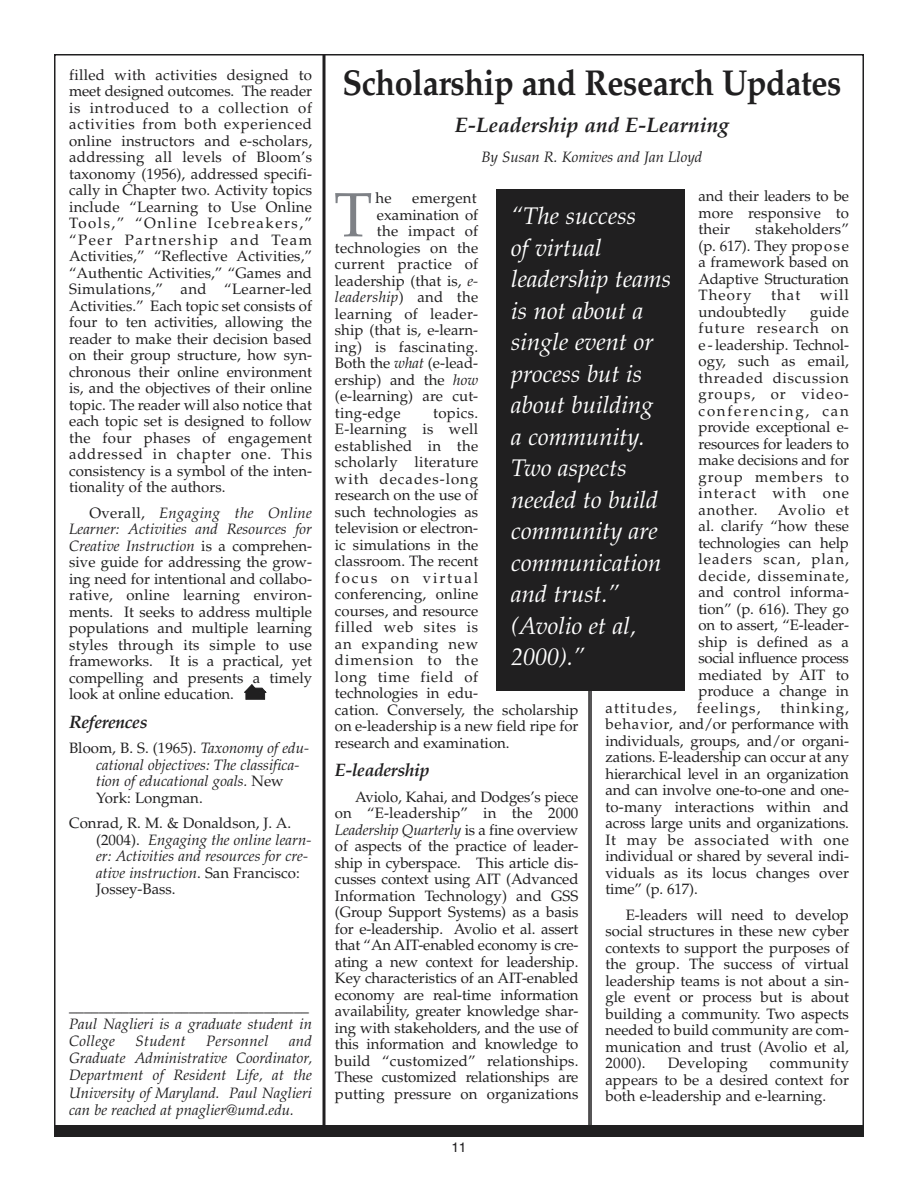
<style>
.page{position:relative;width:918px;height:1188px;background:#fff}
.page>*{position:absolute;margin:0;border:0;box-sizing:border-box;transform-origin:0 0}
.t1{font:62.55px "Palatino";color:#7e8186}
.t2{font:700 36px "Palatino";letter-spacing:-.015em;color:#201f20;scale:.9 1}
.t3{font:italic 24px/31.5px "Palatino";color:#fff}
.t4{font:italic 700 21px "Palatino";color:#201f20}
.t5{font:italic 700 18px "Palatino";letter-spacing:-.02em;color:#201f20}
.t6{font:15px/16.5px "Palatino";color:#201f20;text-align:justify}
.t7{font:italic 15px/16.5px "Palatino";color:#201f20}
.t8{font:15px "Palatino";letter-spacing:.02em;color:#201f20}
.t9{font:italic 15px "Palatino";letter-spacing:.02em;color:#201f20}
.t10{font:15px "Palatino";letter-spacing:.07em;color:#201f20}
.t11{font:13.5px "Helvetica";color:#201f20}
.s1{font-style:italic}
.s2{font-style:normal}
</style>
<div class="page">
<div style="left:246px;top:692px;width:19px;height:7px;background:#201f20"></div>
<svg style="left:244px;top:684px;width:22px;height:9px"></svg>
<svg style="left:322px;top:54px;width:4px;height:1071px;background:#575657"></svg>
<hr style="left:590px;top:68px;width:2px;height:1064px;background:#201f20">
<div style="left:54px;top:1125px;width:810px;height:12px;background:#201f20"></div>
<div style="left:333px;top:68px;width:517px;height:121px;background:#fff"></div>
<hr style="left:588px;top:189px;width:2px;height:942px;background:#201f20">
<div style="left:496px;top:189px;width:189px;height:501px;background:#201f20"></div>
<p class="t6" style="left:69px;top:68px;width:244px">filled with activities designed to meet designed outcomes. The reader is introduced to a collection of activities from both experienced online instructors and e-scholars, addressing all levels of Bloom’s taxonomy (1956), addressed specifi&shy;cally in Chapter two. Activity topics include “Learning to Use Online Tools,” “Online Icebreakers,” “Peer Partnership and Team Activities,” “Reflective Activities,” “Authentic Activities,” “Games and Simulations,” and “Learner-led Activities.” Each topic set consists of four to ten activities, allowing the reader to make their decision based on their group structure, how syn&shy;chronous their online environment is, and the objectives of their online topic. The reader will also notice that each topic set is designed to follow the four phases of engagement addressed in chapter one. This consistency is a symbol of the inten&shy;tionality of the authors.</p>
<p class="t6" style="left:69px;top:506px;width:244px;text-indent:20px">Overall, <span class="s1">Engaging the Online Learner: Activities and Resources for Creative Instruction</span> is a comprehen&shy;sive guide for addressing the grow&shy;ing need for intentional and collabo&shy;rative, online learning environ&shy;ments. It seeks to address multiple populations and multiple learning styles through its simple to use frameworks. It is a practical, yet compelling and presents a timely look at online education.</p>
<p class="t5" style="left:69px;top:715px;width:80px">References</p>
<p class="t7" style="left:96px;top:742px;width:214px;text-indent:-27px"><span class="s2">Bloom, B. S. (1965).</span> Taxonomy of edu&shy;cational objectives: The classifica&shy;tion of educational goals. <span class="s2">New<br>York: Longman.</span></p>
<p class="t7" style="left:96px;top:817px;width:217px;text-indent:-27px"><span class="s2">Conrad, R. M. &amp; Donaldson, J. A. (2004).</span> Engaging the online learn&shy;er: Activities and resources for cre&shy;ative instruction<span class="s2">. San Francisco:<br>Jossey-Bass.</span></p>
<p class="t6" style="left:69px;top:1000px;width:242px">________________________________</p>
<p class="t7" style="left:69px;top:1017px;width:244px;line-height:17.2px">Paul Naglieri is a graduate student in<br>College</p>
<p class="t7" style="left:69px;top:1034px;width:244px;line-height:17.2px;text-align:justify;text-indent:220px">and Graduate Administrative Coordinator, Department of Resident Life, at the University of Maryland. Paul Naglieri can be reached at pnaglier@umd.edu.</p>
<p class="t9" style="left:136px;top:1035px;width:52px">Student</p>
<p class="t9" style="left:206px;top:1035px;width:64px">Personnel</p>
<h2 class="t2" style="left:342px;top:69px;width:556px">Scholarship and Research Updates</h2>
<h3 class="t4" style="left:455px;top:117px;width:276px">E-Leadership and E-Learning</h3>
<p class="t7" style="left:481px;top:151px;width:222px">By Susan R. Komives and Jan Lloyd</p>
<p class="t6" style="left:699px;top:190px;width:152px">and their leaders to be more responsive to their</p>
<h1 class="t1" style="left:334px;top:190px;width:40px">T</h1>
<p class="t6" style="left:375px;top:192px;width:18px">he</p>
<p class="t8" style="left:412px;top:192px;width:66px">emergent</p>
<h3 class="t3" style="left:511px;top:203px;width:161px">“The success<br>of virtual leadership teams is not about a single event or process but is about building<br>a community.<br>Two aspects needed to build community are communication and trust.” (Avolio et al,<br>2000).”</h3>
<p class="t6" style="left:377px;top:208px;width:103px">examination of</p>
<p class="t8" style="left:377px;top:225px;width:103px">the impact of</p>
<p class="t6" style="left:335px;top:241px;width:145px">technologies on the</p>
<p class="t8" style="left:335px;top:258px;width:145px">current practice of</p>
<p class="t6" style="left:335px;top:274px;width:145px">leadership (that is, <span class="s1">e-</span></p>
<p class="t9" style="left:335px;top:291px;width:145px">leadership<span class="s2">) and the</span></p>
<p class="t8" style="left:335px;top:308px;width:145px">learning of leader-</p>
<p class="t6" style="left:335px;top:324px;width:145px">ship (that is, e-learn-</p>
<p class="t8" style="left:335px;top:341px;width:145px">ing) is fascinating.</p>
<p class="t6" style="left:335px;top:357px;width:145px">Both the <span class="s1">what</span> (e-lead-</p>
<p class="t6" style="left:335px;top:373px;width:145px">ership) and the <span class="s1">how</span></p>
<p class="t6" style="left:335px;top:390px;width:145px">(e-learning) are cut-</p>
<p class="t8" style="left:335px;top:407px;width:67px">ting-edge</p>
<p class="t6" style="left:699px;top:223px;width:152px;text-indent:57px">stakeholders” (p. 617). They propose a framework based on Adaptive Structuration Theory</p>
<p class="t6" style="left:771px;top:289px;width:31px">that</p>
<p class="t6" style="left:820px;top:289px;width:30px">will</p>
<p class="t6" style="left:699px;top:305px;width:89px">undoubtedly</p>
<p class="t6" style="left:699px;top:305px;width:152px;text-indent:112px">guide future research on e-leadership. Technol&shy;ogy, such as email, threaded discussion groups, or video&shy;conferencing, can provide exceptional e&shy;resources for leaders to make decisions and for group members to interact with one another.</p>
<p class="t6" style="left:335px;top:406px;width:245px;text-align:left;text-indent:98px">topics.<br>E-learning is well<br>established in the<br>scholarly literature<br>with decades-long<br>research on the use of<br>such technologies as<br>television or electron-<br>ic simulations in the<br>classroom. The recent<br>focus on virtual<br>conferencing, online<br>courses, and resource<br>filled web sites is<br>an expanding new<br>dimension to the<br>long time field of<br>technologies in edu-<br>cation. Conversely, the scholarship on e-leadership is a new field ripe for research and examination.</p>
<p class="t5" style="left:335px;top:763px;width:96px">E-leadership</p>
<p class="t6" style="left:335px;top:790px;width:245px;text-indent:20px">Aviolo, Kahai, and Dodges’s piece on “E-leadership” in the 2000<br><span class="s1">Leadership Quarterly</span> is a fine overview of aspects of the practice of leader&shy;ship in cyberspace. This article dis&shy;cusses context using AIT (Advanced Information Technology) and GSS (Group Support Systems) as a basis for e-leadership. Avolio et al. assert that “An AIT-enabled economy is cre&shy;ating a new context for leadership.<br>Key characteristics of an AIT-enabled economy are real-time information availability, greater knowledge shar&shy;ing with stakeholders, and the use of this information and knowledge to build “customized” relationships.<br>These customized relationships are putting pressure on organizations</p>
<p class="t6" style="left:699px;top:503px;width:152px;text-indent:79px">Avolio et al. clarify “how these technologies can help leaders scan, plan, decide, disseminate, and control informa&shy;tion” (p. 616). They go on to assert, “E-leader&shy;ship is defined as a social influence process mediated by AIT to produce a change in</p>
<p class="t10" style="left:605px;top:702px;width:73px">attitudes,</p>
<p class="t10" style="left:697px;top:702px;width:65px">feelings,</p>
<p class="t6" style="left:605px;top:701px;width:245px;text-indent:175px">thinking, behavior, and/or performance with individuals, groups, and/or organi&shy;zations. E-leadership can occur at any hierarchical level in an organization and can involve one-to-one and one&shy;to-many interactions within and across large units and organizations.<br>It may be associated with one individual or shared by several indi&shy;viduals as its locus changes over time” (p. 617).</p>
<p class="t6" style="left:605px;top:908px;width:245px;text-indent:20px">E-leaders will need to develop social structures in these new cyber contexts to support the purposes of the group. The success of virtual leadership teams is not about a sin&shy;gle event or process but is about building a community. Two aspects needed to build community are com&shy;munication and trust (Avolio et al, 2000).</p>
<p class="t8" style="left:668px;top:1057px;width:82px">Developing</p>
<p class="t6" style="left:605px;top:1057px;width:245px;text-indent:164px">community appears to be a desired context for both e-leadership and e-learning.</p>
<p class="t11" style="left:451px;top:1142px;width:17px">11</p>
</div>
